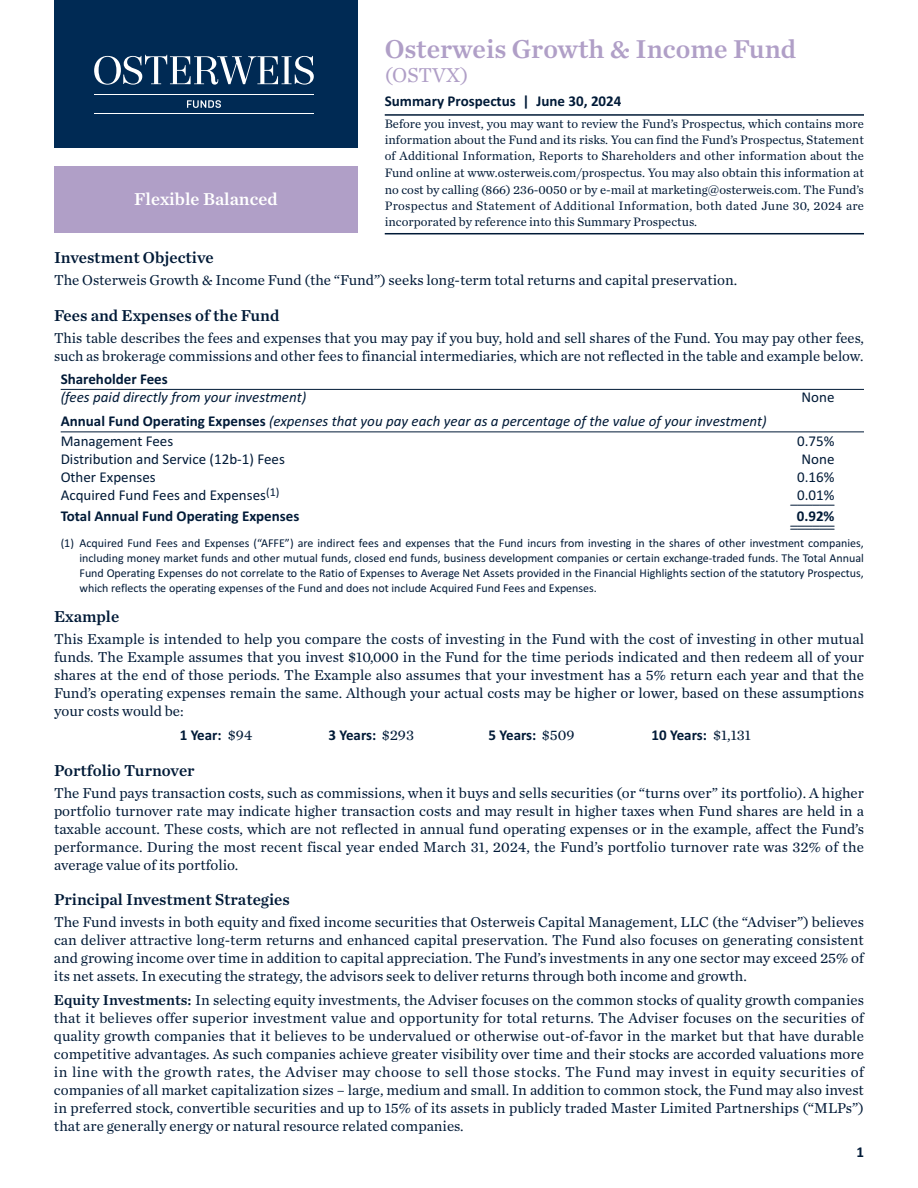
<style>
.page{position:relative;width:918px;height:1188px;background:#fff}
.page>*{position:absolute;margin:0;border:0;box-sizing:border-box;transform-origin:0 0}
.t1{font:27px "Chronicle Text G1 Semi";color:#b09fc7}
.t2{font:21px "Chronicle Text G1";color:#b09fc7}
.t3{font:18px "Chronicle Text G1 Semi";color:#fff}
.t4{font:16.5px "Chronicle Text G1 Semi";color:#001a37}
.t5{font:15px/18px "Chronicle Text G1";color:#001a37;text-align:justify}
.t6{font:15px/21px "Calibri";color:#001a37}
.t7{font:italic 15px "Calibri";color:#001a37}
.t8{font:700 15px "Calibri";color:#001a37}
.t9{font:12.75px/16.5px "Chronicle Text G1";color:#001a37;text-align:justify}
.t10{font:12px/15px "Calibri";color:#001a37;text-align:justify}
.s1{font-weight:700;font-style:normal}
.s2{font-family:"Chronicle Text G1";font-weight:400}
.s3{font-family:"Chronicle Text G1 Semi"}
</style>
<div class="page">
<hr style="left:61px;top:432px;width:803px;height:1px;background:#001a37">
<hr style="left:61px;top:389px;width:803px;height:1px;background:#001a37">
<hr style="left:385px;top:233px;width:479px;height:1px;background:#001a37">
<hr style="left:385px;top:114px;width:479px;height:2px;background:#001a37">
<div style="left:54px;top:0;width:304px;height:147px;background:#002a54"></div>
<hr style="left:94px;top:114px;width:220px;height:1px;background:#fff">
<hr style="left:94px;top:95px;width:220px;height:1px;background:#fff">
<svg style="left:94px;top:55px;width:220px;height:30px"></svg>
<svg style="left:187px;top:100px;width:34px;height:8px"></svg>
<div style="left:54px;top:167px;width:304px;height:66px;background:#b09fc7"></div>
<p class="t3" style="left:134px;top:193px;width:145px">Flexible Balanced</p>
<h1 class="t1" style="left:385px;top:40px;width:413px">Osterweis Growth &amp; Income Fund</h1>
<h2 class="t2" style="left:385px;top:68px;width:85px">(OSTVX)</h2>
<h3 class="t8" style="left:385px;top:92px;width:238px">Summary Prospectus | June 30, 2024</h3>
<p class="t9" style="left:385px;top:116px;width:481px">Before you invest, you may want to review the Fund’s Prospectus, which contains more information about the Fund and its risks. You can find the Fund’s Prospectus, Statement of Additional Information, Reports to Shareholders and other information about the Fund online at www.osterweis.com/prospectus. You may also obtain this information at no cost by calling (866) 236-0050 or by e-mail at marketing@osterweis.com. The Fund’s Prospectus and Statement of Additional Information, both dated June 30, 2024 are incorporated by reference into this Summary Prospectus.</p>
<p class="t4" style="left:54px;top:252px;width:161px">Investment Objective</p>
<p class="t5" style="left:54px;top:273px;width:685px">The Osterweis Growth &amp; Income Fund (the “Fund”) seeks long-term total returns and capital preservation.</p>
<p class="t4" style="left:54px;top:310px;width:227px">Fees and Expenses of the Fund</p>
<p class="t5" style="left:54px;top:330px;width:812px">This table describes the fees and expenses that you may pay if you buy, hold and sell shares of the Fund. You may pay other fees, such as brokerage commissions and other fees to financial intermediaries, which are not reflected in the table and example below.</p>
<p class="t8" style="left:61px;top:370px;width:109px">Shareholder Fees</p>
<p class="t7" style="left:61px;top:388px;width:247px">(fees paid directly from your investment)</p>
<p class="t6" style="left:802px;top:386px;width:34px">None</p>
<p class="t7" style="left:61px;top:412px;width:708px"><span class="s1">Annual Fund Operating Expenses</span> (expenses that you pay each year as a percentage of the value of your investment)</p>
<p class="t6" style="left:61px;top:430px;width:114px">Management Fees</p>
<p class="t6" style="left:797px;top:430px;width:39px">0.75%</p>
<p class="t6" style="left:61px;top:448px;width:226px">Distribution and Service (12b-1) Fees</p>
<p class="t6" style="left:802px;top:448px;width:34px">None</p>
<p class="t6" style="left:61px;top:466px;width:97px">Other Expenses</p>
<p class="t6" style="left:797px;top:466px;width:39px">0.16%</p>
<p class="t6" style="left:61px;top:484px;width:220px">Acquired Fund Fees and Expenses<sup>(1)</sup></p>
<p class="t6" style="left:797px;top:484px;width:39px">0.01%</p>
<p class="t8" style="left:61px;top:507px;width:240px">Total Annual Fund Operating Expenses</p>
<p class="t8" style="left:797px;top:507px;width:39px">0.92%</p>
<p class="t10" style="left:80px;top:535px;width:786px;text-indent:-19px">(1) Acquired Fund Fees and Expenses (“AFFE”) are indirect fees and expenses that the Fund incurs from investing in the shares of other investment companies, including money market funds and other mutual funds, closed end funds, business development companies or certain exchange-traded funds. The Total Annual Fund Operating Expenses do not correlate to the Ratio of Expenses to Average Net Assets provided in the Financial Highlights section of the statutory Prospectus, which reflects the operating expenses of the Fund and does not include Acquired Fund Fees and Expenses.</p>
<p class="t4" style="left:54px;top:612px;width:67px">Example</p>
<p class="t5" style="left:54px;top:632px;width:812px">This Example is intended to help you compare the costs of investing in the Fund with the cost of investing in other mutual funds. The Example assumes that you invest $10,000 in the Fund for the time periods indicated and then redeem all of your shares at the end of those periods. The Example also assumes that your investment has a 5% return each year and that the Fund’s operating expenses remain the same. Although your actual costs may be higher or lower, based on these assumptions your costs would be:</p>
<p class="t8" style="left:180px;top:726px;width:74px">1 Year: <span class="s2">$94</span></p>
<p class="t8" style="left:328px;top:726px;width:87px">3 Years: <span class="s2">$293</span></p>
<p class="t8" style="left:489px;top:726px;width:87px">5 Years: <span class="s2">$509</span></p>
<p class="t8" style="left:652px;top:726px;width:101px">10 Years: <span class="s2">$1,131</span></p>
<p class="t4" style="left:54px;top:765px;width:142px">Portfolio Turnover</p>
<p class="t5" style="left:54px;top:785px;width:812px">The Fund pays transaction costs, such as commissions, when it buys and sells securities (or “turns over” its portfolio). A higher portfolio turnover rate may indicate higher transaction costs and may result in higher taxes when Fund shares are held in a taxable account. These costs, which are not reflected in annual fund operating expenses or in the example, affect the Fund’s performance. During the most recent fiscal year ended March 31, 2024, the Fund’s portfolio turnover rate was 32% of the average value of its portfolio.</p>
<p class="t4" style="left:54px;top:894px;width:237px">Principal Investment Strategies</p>
<p class="t5" style="left:54px;top:915px;width:812px">The Fund invests in both equity and fixed income securities that Osterweis Capital Management, LLC (the “Adviser”) believes can deliver attractive long-term returns and enhanced capital preservation. The Fund also focuses on generating consistent and growing income over time in addition to capital appreciation. The Fund’s investments in any one sector may exceed 25% of its net assets. In executing the strategy, the advisors seek to deliver returns through both income and growth.</p>
<p class="t5" style="left:54px;top:992px;width:812px"><span class="s3">Equity Investments:</span> In selecting equity investments, the Adviser focuses on the common stocks of quality growth companies that it believes offer superior investment value and opportunity for total returns. The Adviser focuses on the securities of quality growth companies that it believes to be undervalued or otherwise out-of-favor in the market but that have durable competitive advantages. As such companies achieve greater visibility over time and their stocks are accorded valuations more in line with the growth rates, the Adviser may choose to sell those stocks. The Fund may invest in equity securities of companies of all market capitalization sizes – large, medium and small. In addition to common stock, the Fund may also invest in preferred stock, convertible securities and up to 15% of its assets in publicly traded Master Limited Partnerships (“MLPs”) that are generally energy or natural resource related companies.</p>
<p class="t8" style="left:856px;top:1143px;width:9px">1</p>
<p class="t6" style="left:790px;top:487px;width:46px">______ ______</p>
<p class="t6" style="left:790px;top:511px;width:46px">______</p>
</div>
